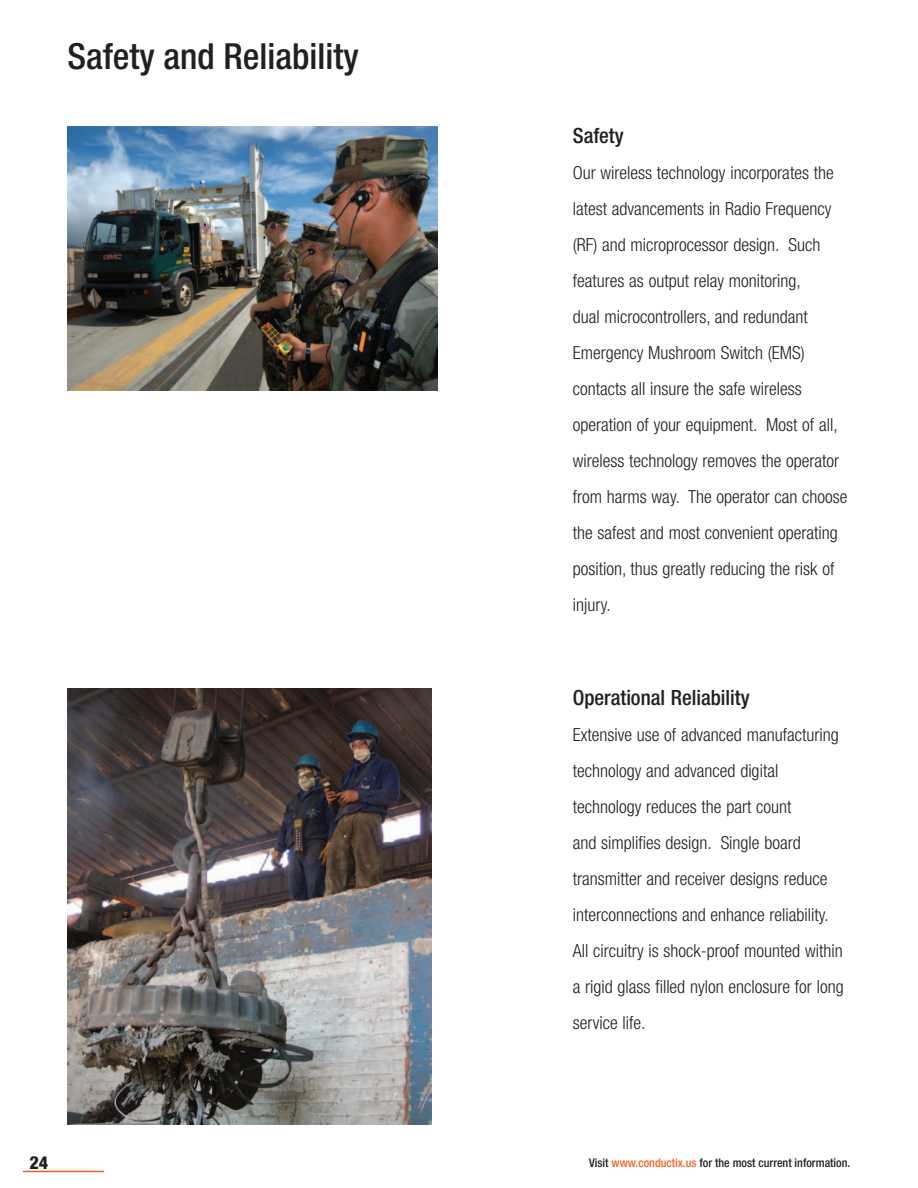
<style>
.page{position:relative;width:918px;height:1188px;background:#fff}
.page>*{position:absolute;margin:0;border:0;box-sizing:border-box;transform-origin:0 0}
.t1{font:500 condensed 36px "Helvetica Neue LT";color:#231f20}
.t2{font:500 condensed 21px "Helvetica Neue LT";color:#231f20}
.t3{font:300 condensed 18px/36px "Helvetica Neue LT";color:#231f20}
.t4{font:800 condensed 18px "Helvetica Neue LT";color:#231f20}
.t5{font:500 condensed 12px "Helvetica Neue LT";color:#231f20}
.s1{color:#f26221}
</style>
<div class="page">
<hr style="left:23px;top:1171px;width:81px;height:1px;background:#f26221">
<img style="left:68px;top:126px;width:369px;height:265px">
<img style="left:68px;top:688px;width:363px;height:436px">
<p class="t1" style="left:68px;top:34px;width:293px">Safety and Reliability</p>
<p class="t2" style="left:573px;top:123px;width:52px">Safety</p>
<p class="t3" style="left:573px;top:154px;width:276px">Our wireless technology incorporates the latest advancements in Radio Frequency (RF) and microprocessor design. Such features as output relay monitoring,<br>dual microcontrollers, and redundant Emergency Mushroom Switch (EMS) contacts all insure the safe wireless operation of your equipment. Most of all, wireless technology removes the operator from harms way. The operator can choose the safest and most convenient operating position, thus greatly reducing the risk of injury.</p>
<p class="t2" style="left:573px;top:685px;width:178px">Operational Reliability</p>
<p class="t3" style="left:573px;top:716px;width:272px">Extensive use of advanced manufacturing technology and advanced digital technology reduces the part count<br>and simplifies design. Single board transmitter and receiver designs reduce interconnections and enhance reliability.<br>All circuitry is shock-proof mounted within a rigid glass filled nylon enclosure for long service life.</p>
<p class="t4" style="left:30px;top:1151px;width:20px">24</p>
<p class="t5" style="left:589px;top:1156px;width:263px">Visit <span class="s1">www.conductix.us</span> for the most current information.</p>
</div>
